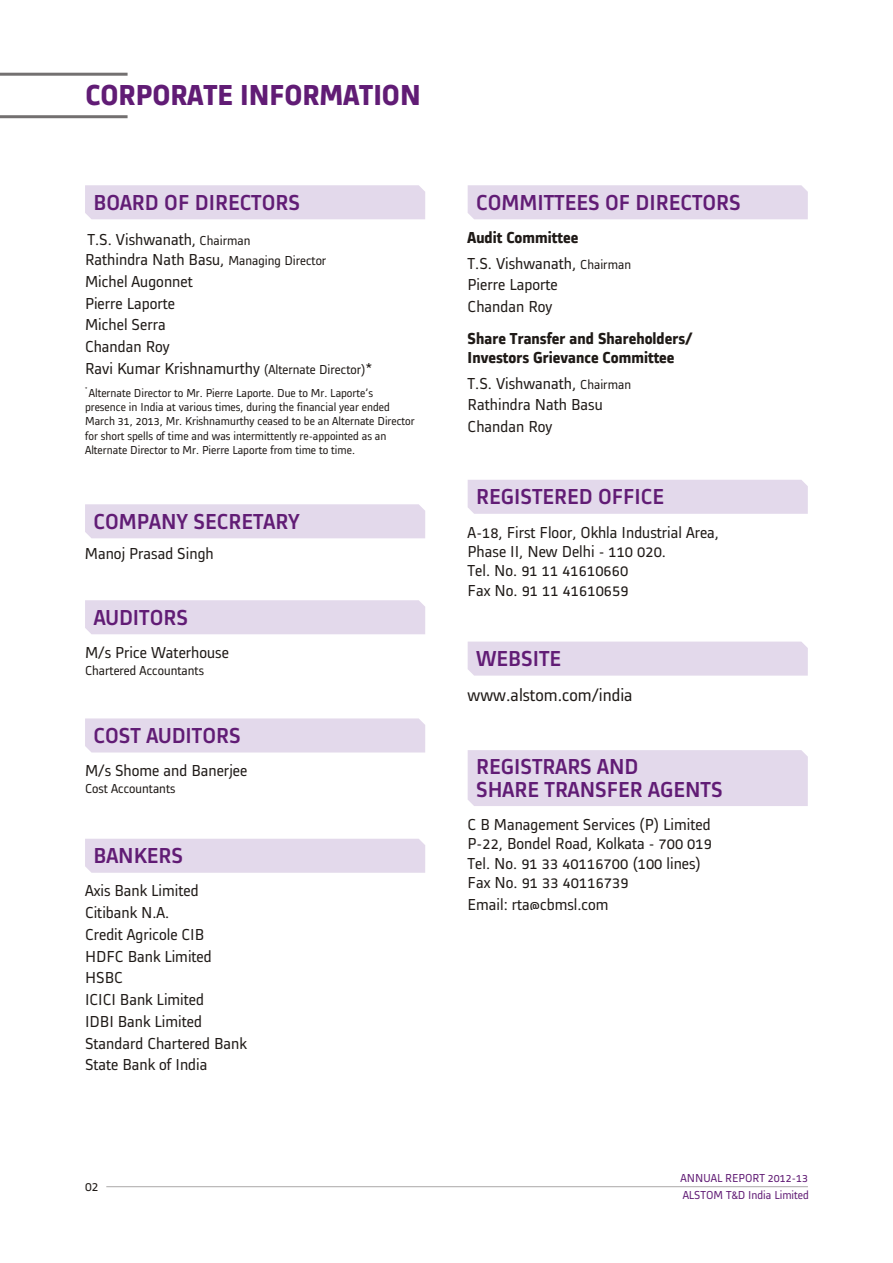
<style>
.page{position:relative;width:893px;height:1263px;background:#fff}
.page>*{position:absolute;margin:0;border:0;box-sizing:border-box;transform-origin:0 0}
.t1{font:700 30px "Alstom";color:#611c75}
.t2{font:500 22.5px/23.4px "Alstom";color:#611c75}
.t3{font:18px "Alstom";color:#1f1a17}
.t4{font:16.5px/21.8px "Alstom";color:#1f1a17}
.t5{font:700 16.5px/19.4px "Alstom";color:#1f1a17}
.t6{font:13.5px "Alstom";color:#1f1a17}
.t7{font:12px/14.2px "Alstom";color:#1f1a17}
.t8{font:12px/16.8px "Alstom";color:#611c75}
.t9{font:6px "Alstom";color:#1f1a17}
.s1{font-size:13.5px}
.s2{font-weight:700}
</style>
<div class="page">
<hr style="left:0;top:115px;width:128px;height:3px;background:#737070">
<hr style="left:0;top:73px;width:128px;height:3px;background:#737070">
<div style="left:468px;top:185px;width:340px;height:34px;background:#e3d9eb"></div>
<div style="left:85px;top:504px;width:340px;height:34px;background:#e3d9eb"></div>
<div style="left:85px;top:600px;width:340px;height:34px;background:#e3d9eb"></div>
<div style="left:85px;top:718px;width:340px;height:34px;background:#e3d9eb"></div>
<div style="left:85px;top:839px;width:340px;height:34px;background:#e3d9eb"></div>
<div style="left:468px;top:480px;width:340px;height:34px;background:#e3d9eb"></div>
<div style="left:468px;top:750px;width:340px;height:56px;background:#e3d9eb"></div>
<div style="left:85px;top:185px;width:340px;height:34px;background:#e3d9eb"></div>
<div style="left:468px;top:642px;width:340px;height:34px;background:#e3d9eb"></div>
<hr style="left:106px;top:1186px;width:702px;height:1px;background:#aba8a8">
<h1 class="t1" style="left:85px;top:81px;width:337px">CORPORATE INFORMATION</h1>
<h2 class="t2" style="left:94px;top:191px;width:208px">BOARD OF DIRECTORS</h2>
<p class="t4" style="left:85px;top:230px;width:243px;line-height:19.8px">T.S. Vishwanath, <span class="s1">Chairman<br></span>Rathindra Nath Basu, <span class="s1">Managing Director</span></p>
<p class="t4" style="left:85px;top:271px;width:288px">Michel Augonnet<br>Pierre Laporte<br>Michel Serra<br>Chandan Roy<br>Ravi Kumar Krishnamurthy <span class="s1">(Alternate Director)</span>*</p>
<p class="t9" style="left:85px;top:386px;width:4px">*</p>
<p class="t7" style="left:85px;top:386px;width:331px;text-indent:4px">Alternate Director to Mr. Pierre Laporte. Due to Mr. Laporte’s presence in India at various times, during the financial year ended March 31, 2013, Mr. Krishnamurthy ceased to be an Alternate Director for short spells of time and was intermittently re-appointed as an Alternate Director to Mr. Pierre Laporte from time to time.</p>
<h2 class="t2" style="left:94px;top:510px;width:208px">COMPANY SECRETARY</h2>
<p class="t4" style="left:85px;top:543px;width:130px">Manoj Prasad Singh</p>
<h2 class="t2" style="left:94px;top:606px;width:96px">AUDITORS</h2>
<p class="t4" style="left:85px;top:642px;width:145px">M/s Price Waterhouse</p>
<p class="t6" style="left:85px;top:664px;width:120px">Chartered Accountants</p>
<h2 class="t2" style="left:94px;top:724px;width:149px">COST AUDITORS</h2>
<p class="t4" style="left:85px;top:760px;width:164px">M/s Shome and Banerjee</p>
<p class="t6" style="left:85px;top:782px;width:92px">Cost Accountants</p>
<h2 class="t2" style="left:94px;top:845px;width:91px">BANKERS</h2>
<p class="t4" style="left:85px;top:880px;width:163px">Axis Bank Limited<br>Citibank N.A.<br>Credit Agricole CIB<br>HDFC Bank Limited<br>HSBC<br>ICICI Bank Limited<br>IDBI Bank Limited<br>Standard Chartered Bank<br>State Bank of India</p>
<p class="t6" style="left:85px;top:1180px;width:15px">02</p>
<h2 class="t2" style="left:476px;top:191px;width:266px">COMMITTEES OF DIRECTORS</h2>
<p class="t4" style="left:468px;top:225px;width:165px;line-height:25.8px"><span class="s2">Audit Committee<br></span>T.S. Vishwanath, <span class="s1">Chairman</span></p>
<p class="t4" style="left:468px;top:275px;width:92px">Pierre Laporte<br>Chandan Roy</p>
<p class="t5" style="left:468px;top:329px;width:227px">Share Transfer and Shareholders/<br>Investors Grievance Committee</p>
<p class="t4" style="left:468px;top:373px;width:165px">T.S. Vishwanath, <span class="s1">Chairman<br></span>Rathindra Nath Basu<br>Chandan Roy</p>
<h2 class="t2" style="left:476px;top:486px;width:189px">REGISTERED OFFICE</h2>
<p class="t4" style="left:468px;top:523px;width:253px;line-height:19.4px">A-18, First Floor, Okhla Industrial Area,<br>Phase II, New Delhi - 110 020.<br>Tel. No. 91 11 41610660<br>Fax No. 91 11 41610659</p>
<h2 class="t2" style="left:476px;top:648px;width:87px">WEBSITE</h2>
<p class="t3" style="left:468px;top:686px;width:166px">www.alstom.com/india</p>
<h2 class="t2" style="left:476px;top:755px;width:248px">REGISTRARS AND<br>SHARE TRANSFER AGENTS</h2>
<p class="t4" style="left:468px;top:815px;width:246px;line-height:19.4px">C B Management Services (P) Limited<br>P-22, Bondel Road, Kolkata - 700 019<br>Tel. No. 91 33 40116700 (100 lines)<br>Fax No. 91 33 40116739</p>
<p class="t4" style="left:468px;top:894px;width:143px">Email: rta@cbmsl.com</p>
<p class="t8" style="left:681px;top:1170px;width:130px">ANNUAL REPORT 2012-13<br>ALSTOM T&amp;D India Limited</p>
</div>
